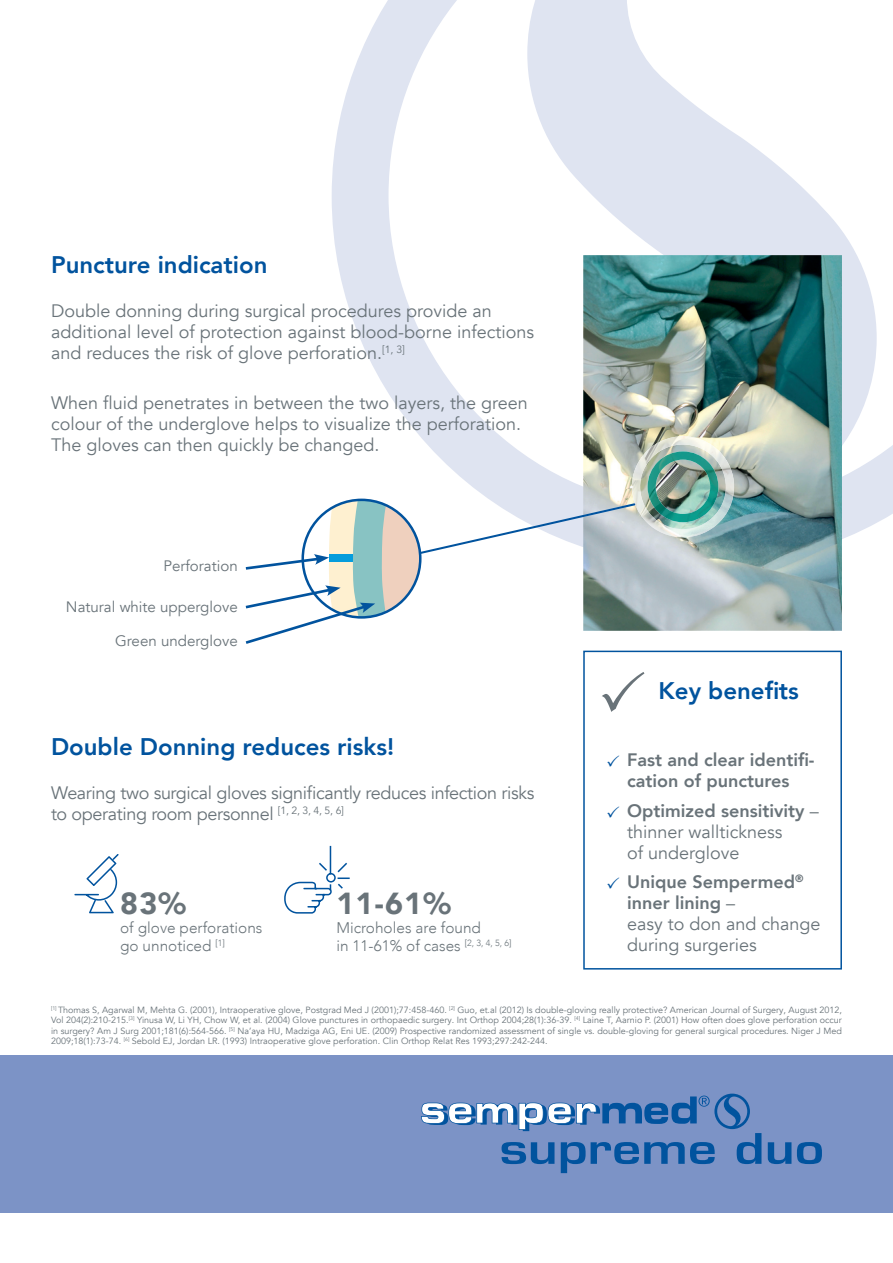
<style>
.page{position:relative;width:893px;height:1263px;background:#fff}
.page>*{position:absolute;margin:0;border:0;box-sizing:border-box;transform-origin:0 0}
.t1{font:600 40.95px "Eurostile";color:#01539e;scale:1.24 1}
.t2{font:900 30.3px "Avenir LT Com";color:#697379}
.t3{font:800 24px "Avenir LT Com";color:#01539e}
.t4{font:18px/21px "Avenir LT Com";color:#697379}
.t5{font:18px/21px "Avenir LT Com";letter-spacing:-.02em;color:#697379}
.t6{font:800 18px/21px "Avenir LT Com";color:#697379}
.t7{font:300 15.3px/18.5px "Avenir LT Com";color:#697379}
.t8{font:15.15px "Avenir LT Com";color:#697379}
.t9{font:9px/10.5px "Avenir LT Com";color:#697379;text-align:justify}
.s1{font-weight:800}
</style>
<div class="page">
<svg style="left:332px;top:0;width:561px;height:539px"></svg>
<div style="left:0;top:1055px;width:893px;height:157px;background:#7c93c6"></div>
<svg style="left:583px;top:651px;width:259px;height:318px"></svg>
<img style="left:583px;top:255px;width:259px;height:376px">
<svg style="left:421px;top:1093px;width:329px;height:38px"></svg>
<svg style="left:284px;top:846px;width:66px;height:68px"></svg>
<svg style="left:74px;top:854px;width:45px;height:59px"></svg>
<img style="left:632px;top:436px;width:102px;height:101px">
<svg style="left:246px;top:499px;width:390px;height:145px"></svg>
<svg style="left:602px;top:672px;width:42px;height:40px"></svg>
<svg style="left:607px;top:755px;width:12px;height:12px"></svg>
<svg style="left:607px;top:805px;width:12px;height:12px"></svg>
<svg style="left:607px;top:877px;width:12px;height:12px"></svg>
<h3 class="t3" style="left:51px;top:251px;width:218px">Puncture indication</h3>
<h3 class="t4" style="left:51px;top:300px;width:484px">Double donning during surgical procedures provide an additional level of protection against blood-borne infections and reduces the risk of glove perforation.<sup>[1,</sup> <sup>3]</sup></h3>
<h3 class="t4" style="left:51px;top:393px;width:478px">When fluid penetrates in between the two layers, the green colour of the underglove helps to visualize the perforation.<br>The gloves can then quickly be changed.</h3>
<h3 class="t8" style="left:163px;top:557px;width:76px">Perforation</h3>
<h3 class="t8" style="left:66px;top:597px;width:173px">Natural white upperglove</h3>
<h3 class="t8" style="left:115px;top:632px;width:124px">Green underglove</h3>
<h3 class="t3" style="left:51px;top:733px;width:345px">Double Donning reduces risks!</h3>
<h3 class="t5" style="left:51px;top:783px;width:485px">Wearing two surgical gloves significantly reduces infection risks to operating room personnel <sup>[1,</sup> <sup>2,</sup> <sup>3,</sup> <sup>4,</sup> <sup>5,</sup> <sup>6]</sup></h3>
<h2 class="t2" style="left:120px;top:885px;width:67px">83%</h2>
<h3 class="t7" style="left:120px;top:918px;width:144px">of glove perforations go unnoticed <sup>[</sup><sup>1</sup><sup>]</sup></h3>
<h2 class="t2" style="left:336px;top:885px;width:116px">11-61%</h2>
<h3 class="t7" style="left:336px;top:918px;width:177px">Microholes are found<br>in 11-61% of cases <sup>[</sup><sup>2,</sup> <sup>3,</sup> <sup>4,</sup> <sup>5,</sup> <sup>6</sup><sup>]</sup></h3>
<h3 class="t3" style="left:658px;top:676px;width:142px">Key benefits</h3>
<h3 class="t6" style="left:627px;top:749px;width:189px">Fast and clear identifi&shy;cation of punctures</h3>
<h3 class="t4" style="left:627px;top:800px;width:193px"><span class="s1">Optimized sensitivity</span> – thinner walltickness<br>of underglove</h3>
<h3 class="t4" style="left:627px;top:872px;width:195px"><span class="s1">Unique Sempermed</span><sup>® </sup><span class="s1">inner lining</span> –<br>easy to don and change during surgeries</h3>
<p class="t9" style="left:51px;top:1004px;width:792px"><sup>[1]</sup> Thomas S, Agarwal M, Mehta G. (2001), Intraoperative glove, Postgrad Med J (2001);77:458-460. <sup>[2]</sup> Guo, et.al (2012) Is double-gloving really protective? American Journal of Surgery, August 2012, Vol 204(2):210-215.<sup>[3]</sup> Yinusa W, Li YH, Chow W, et al. (2004) Glove punctures in orthopaedic surgery. Int Orthop 2004;28(1):36-39. <sup>[4]</sup> Laine T, Aarnio P. (2001) How often does glove perforation occur in surgery? Am J Surg 2001;181(6):564-566. <sup>[5]</sup> Na’aya HU, Madziga AG, Eni UE. (2009) Prospective randomized assessment of single vs. double-gloving for general surgical procedures. Niger J Med 2009;18(1):73-74. <sup>[6]</sup> Sebold EJ, Jordan LR. (1993) Intraoperative glove perforation. Clin Orthop Relat Res 1993;297:242-244.</p>
<h1 class="t1" style="left:499px;top:1123px;width:263px">supreme duo</h1>
</div>
